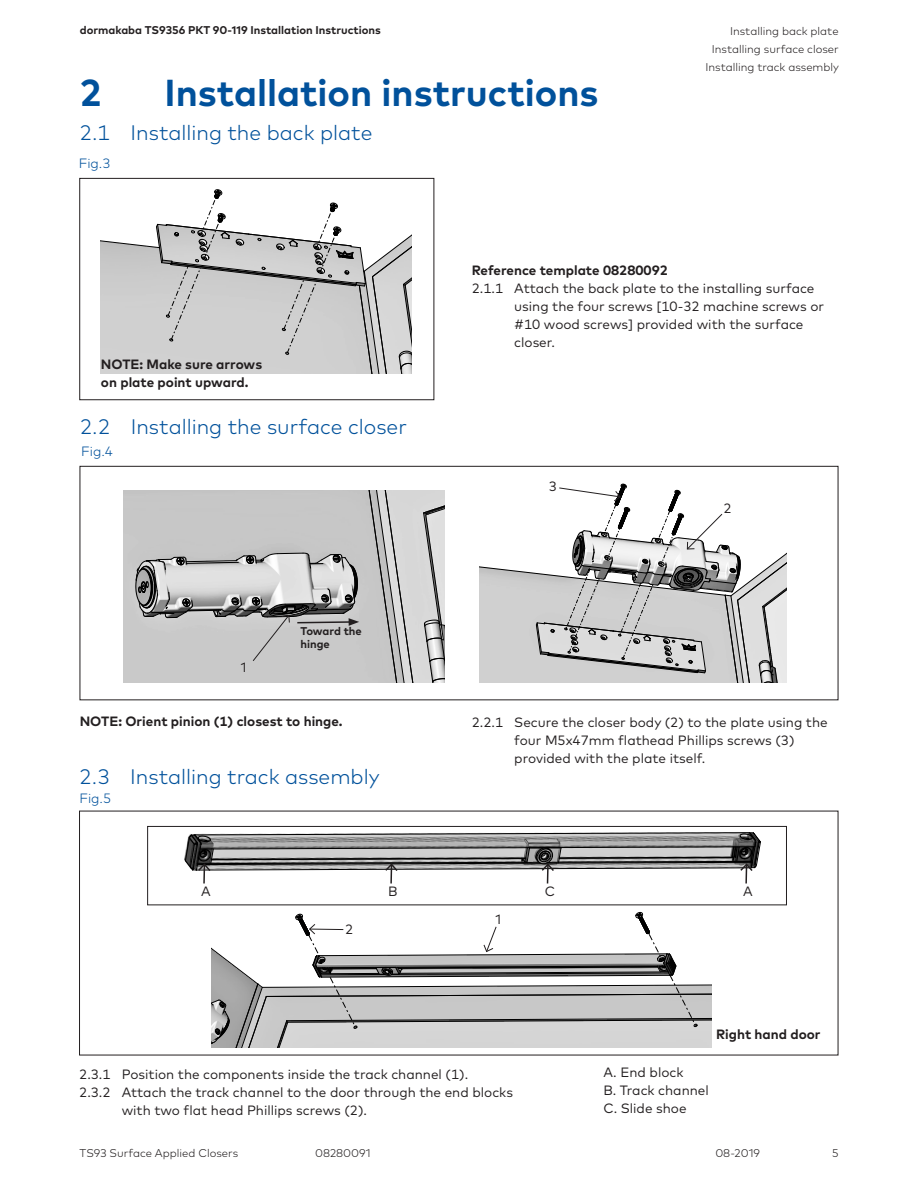
<style>
.page{position:relative;width:918px;height:1188px;background:#fff}
.page>*{position:absolute;margin:0;border:0;box-sizing:border-box;transform-origin:0 0}
.t1{font:700 37.5px "Mark Pro";color:#01519b}
.t2{font:300 21px "Mark Pro";color:#01519b}
.Body_Text_9pt_12pt_R{font:13.5px/18px "Mark Pro";color:#231f20}
.Body_Text_9pt_12pt_R-2{font:700 13.5px/18px "Mark Pro";color:#231f20}
.t3{font:300 13.5px "Mark Pro";color:#01519b}
.Fließtext___Anweisun{font:13.5px "Mark Pro";color:#231f20}
.t4{font:300 11.25px/18px "Mark Pro";color:#231f20;text-align:right}
.Body_Text_9pt_12pt_R-3{font:700 11.25px/13.5px "Mark Pro";color:#231f20}
</style>
<div class="page">
<div style="left:80px;top:178px;width:354px;height:222px;border:1px solid #231f20"></div>
<div style="left:80px;top:466px;width:758px;height:234px;border:1px solid #231f20"></div>
<svg style="left:101px;top:189px;width:310px;height:185px"></svg>
<svg style="left:479px;top:483px;width:307px;height:200px"></svg>
<svg style="left:366px;top:491px;width:79px;height:191px;background:#c1c1c1"></svg>
<svg style="left:135px;top:553px;width:224px;height:109px;background:#b6b6b6"></svg>
<div style="left:147px;top:826px;width:640px;height:79px;border:1px solid #231f20"></div>
<svg style="left:211px;top:911px;width:500px;height:136px"></svg>
<hr style="left:203px;top:864px;width:2px;height:20px;background:#231f20">
<hr style="left:390px;top:864px;width:2px;height:20px;background:#231f20">
<hr style="left:547px;top:864px;width:2px;height:20px;background:#231f20">
<hr style="left:745px;top:864px;width:2px;height:20px;background:#231f20">
<svg style="left:185px;top:832px;width:576px;height:41px;background:#959595"></svg>
<p class="Body_Text_9pt_12pt_R-3" style="left:80px;top:22px;width:303px">dormakaba TS9356 PKT 90-119 Installation Instructions</p>
<p class="t1" style="left:80px;top:64px;width:24px">2</p>
<p class="t1" style="left:165px;top:64px;width:436px">Installation instructions</p>
<p class="t2" style="left:80px;top:117px;width:294px">2.1 Installing the back plate</p>
<p class="t3" style="left:79px;top:153px;width:33px">Fig.3</p>
<p class="t4" style="left:705px;top:21px;width:135px">Installing back plate<br>Installing surface closer<br>Installing track assembly</p>
<p class="Body_Text_9pt_12pt_R-2" style="left:101px;top:354px;width:163px">NOTE: Make sure arrows on plate point upward.</p>
<p class="t2" style="left:80px;top:410px;width:329px">2.2 Installing the surface closer</p>
<p class="t3" style="left:81px;top:442px;width:33px">Fig.4</p>
<p class="Fließtext___Anweisun" style="left:241px;top:657px;width:7px">1</p>
<p class="Body_Text_9pt_12pt_R-3" style="left:300px;top:623px;width:63px">Toward the hinge</p>
<p class="Body_Text_9pt_12pt_R-2" style="left:472px;top:260px;width:198px">Reference template 08280092</p>
<p class="Body_Text_9pt_12pt_R" style="left:514px;top:278px;width:311px;text-indent:-43px">2.1.1 Attach the back plate to the installing surface using the four screws [10-32 machine screws or #10 wood screws] provided with the surface closer.</p>
<p class="Fließtext___Anweisun" style="left:549px;top:476px;width:9px">3</p>
<p class="Fließtext___Anweisun" style="left:724px;top:498px;width:9px">2</p>
<p class="Body_Text_9pt_12pt_R-2" style="left:80px;top:711px;width:264px">NOTE: Orient pinion (1) closest to hinge.</p>
<p class="Body_Text_9pt_12pt_R" style="left:514px;top:712px;width:315px;text-indent:-43px">2.2.1 Secure the closer body (2) to the plate using the four M5x47mm flathead Phillips screws (3) provided with the plate itself.</p>
<p class="t2" style="left:79px;top:761px;width:302px">2.3 Installing track assembly</p>
<p class="t3" style="left:79px;top:788px;width:33px">Fig.5</p>
<p class="Fließtext___Anweisun" style="left:201px;top:881px;width:11px">A</p>
<p class="Fließtext___Anweisun" style="left:388px;top:881px;width:11px">B</p>
<p class="Fließtext___Anweisun" style="left:545px;top:881px;width:12px">C</p>
<p class="Fließtext___Anweisun" style="left:743px;top:881px;width:11px">A</p>
<p class="Fließtext___Anweisun" style="left:346px;top:919px;width:9px">2</p>
<p class="Fließtext___Anweisun" style="left:496px;top:909px;width:7px">1</p>
<p class="Body_Text_9pt_12pt_R-2" style="left:716px;top:1024px;width:106px">Right hand door</p>
<p class="Body_Text_9pt_12pt_R" style="left:79px;top:1064px;width:390px">2.3.1 Position the components inside the track channel (1).</p>
<p class="Body_Text_9pt_12pt_R" style="left:122px;top:1082px;width:393px;text-indent:-43px">2.3.2 Attach the track channel to the door through the end blocks with two flat head Phillips screws (2).</p>
<p class="Body_Text_9pt_12pt_R" style="left:603px;top:1062px;width:82px">A. End block</p>
<p class="Body_Text_9pt_12pt_R" style="left:603px;top:1080px;width:107px">B. Track channel</p>
<p class="Body_Text_9pt_12pt_R" style="left:603px;top:1098px;width:85px">C. Slide shoe</p>
<p class="t4" style="left:80px;top:1143px;width:160px">TS93 Surface Applied Closers</p>
<p class="t4" style="left:315px;top:1143px;width:57px">08280091</p>
<p class="t4" style="left:715px;top:1143px;width:46px">08-2019</p>
<p class="t4" style="left:832px;top:1144px;width:8px">5</p>
</div>
